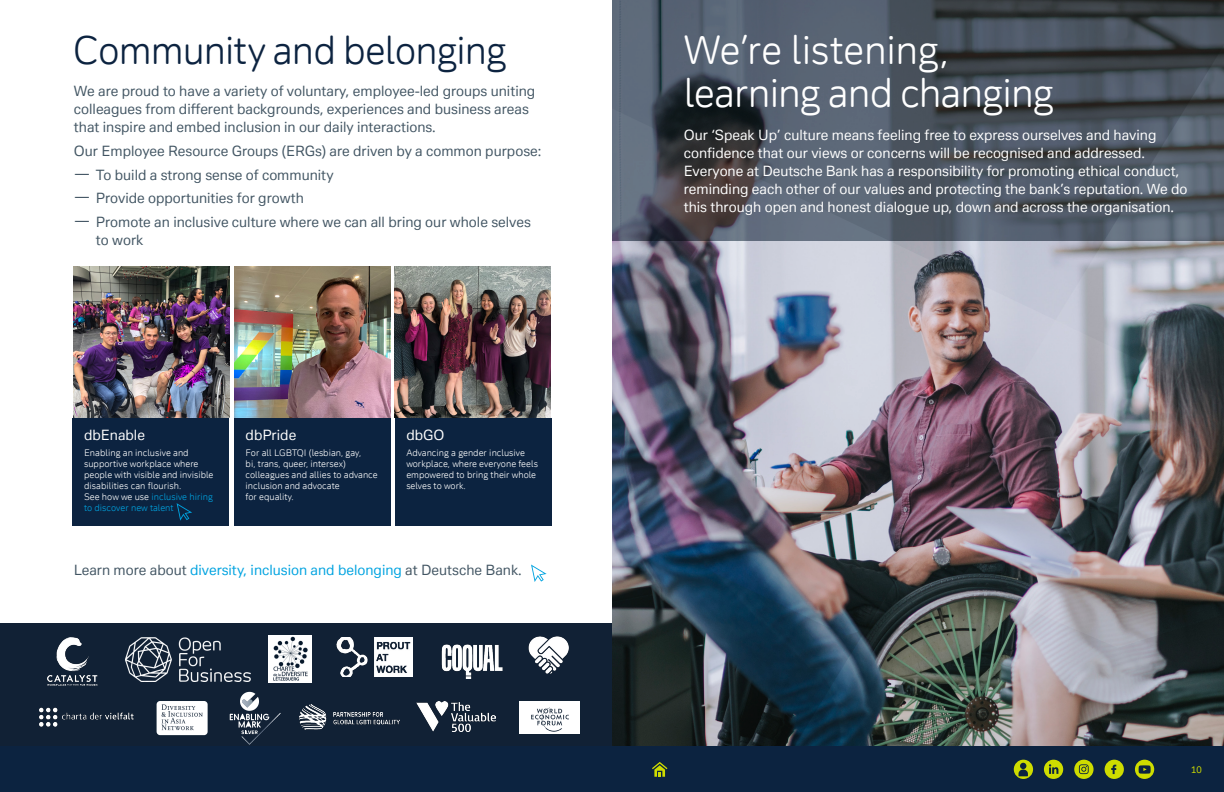
<style>
.page{position:relative;width:1224px;height:792px;background:#fff}
.page>*{position:absolute;margin:0;border:0;box-sizing:border-box;transform-origin:0 0}
.t1{font:39px/42.9px "Deutsche Bank Display";letter-spacing:-.025em;color:#fff}
.t2{font:38px "Deutsche Bank Display";letter-spacing:-.025em;color:#0c2340}
.t3{font:14px/23.7px "Deutsche Bank Text";color:#425563}
.t4{font:14px/18px "Deutsche Bank Text";color:#fff}
.t5{font:14px "Deutsche Bank Text";color:#00a3e0}
.t6{font:9px/11px "Deutsche Bank Display";color:#fff}
.t7{font:9px "Deutsche Bank Text";color:#cedc00}
.s1{color:#00a3e0}
.s2{color:#425563}
</style>
<div class="page">
<img style="left:0;top:0;width:1224px;height:747px">
<img style="left:41px;top:631px;width:65px;height:61px">
<img style="left:269px;top:635px;width:42px;height:47px">
<img style="left:332px;top:638px;width:80px;height:38px">
<img style="left:440px;top:643px;width:63px;height:36px">
<img style="left:524px;top:634px;width:47px;height:43px">
<img style="left:36px;top:704px;width:103px;height:25px">
<img style="left:157px;top:701px;width:51px;height:34px">
<img style="left:300px;top:704px;width:99px;height:25px">
<img style="left:417px;top:701px;width:79px;height:30px">
<img style="left:520px;top:701px;width:59px;height:32px">
<img style="left:395px;top:266px;width:156px;height:152px">
<img style="left:234px;top:267px;width:156px;height:151px">
<img style="left:74px;top:266px;width:156px;height:152px">
<div style="left:0;top:747px;width:1224px;height:45px;background:#0c2340"></div>
<svg style="left:1044px;top:760px;width:19px;height:19px"></svg>
<svg style="left:1074px;top:760px;width:20px;height:19px"></svg>
<svg style="left:1105px;top:760px;width:19px;height:19px"></svg>
<svg style="left:1135px;top:760px;width:19px;height:19px"></svg>
<svg style="left:652px;top:762px;width:15px;height:15px"></svg>
<svg style="left:1014px;top:760px;width:19px;height:19px"></svg>
<div style="left:73px;top:418px;width:156px;height:108px;background:#0c2340"></div>
<div style="left:234px;top:418px;width:156px;height:108px;background:#0c2340"></div>
<div style="left:395px;top:418px;width:156px;height:108px;background:#0c2340"></div>
<svg style="left:531px;top:565px;width:16px;height:17px"></svg>
<svg style="left:230px;top:692px;width:51px;height:53px;background:#3b4859"></svg>
<svg style="left:177px;top:503px;width:15px;height:18px"></svg>
<img style="left:118px;top:629px;width:137px;height:63px">
<h2 class="t2" style="left:73px;top:27px;width:435px">Community and belonging</h2>
<p class="t3" style="left:74px;top:82px;width:463px;line-height:18px">We are proud to have a variety of voluntary, employee-led groups uniting colleagues from different backgrounds, experiences and business areas that inspire and embed inclusion in our daily interactions.</p>
<p class="t3" style="left:74px;top:139px;width:469px">Our Employee Resource Groups (ERGs) are driven by a common purpose: p To build a strong sense of community<br>p Provide opportunities for growth<br>p Promote an inclusive culture where we can all bring our whole selves</p>
<p class="t3" style="left:96px;top:228px;width:49px">to work</p>
<p class="t4" style="left:84px;top:425px;width:62px">dbEnable</p>
<p class="t6" style="left:84px;top:447px;width:131px">Enabling an inclusive and supportive workplace where people with visible and invisible disabilities can flourish.<br>See how we use <span class="s1">inclusive hiring to discover new talent</span></p>
<p class="t4" style="left:246px;top:425px;width:52px">dbPride</p>
<p class="t6" style="left:246px;top:447px;width:134px">For all LGBTQI (lesbian, gay,<br>bi, trans, queer, intersex) colleagues and allies to advance inclusion and advocate<br>for equality.</p>
<p class="t4" style="left:406px;top:425px;width:40px">dbGO</p>
<p class="t6" style="left:406px;top:447px;width:133px">Advancing a gender inclusive workplace, where everyone feels empowered to bring their whole selves to work.</p>
<p class="t5" style="left:74px;top:561px;width:449px"><span class="s2">Learn more about</span> diversity, inclusion and belonging <span class="s2">at Deutsche Bank.</span></p>
<h1 class="t1" style="left:684px;top:28px;width:371px">We’re listening, learning and changing</h1>
<p class="t4" style="left:684px;top:126px;width:505px">Our ‘Speak Up’ culture means feeling free to express ourselves and having confidence that our views or concerns will be recognised and addressed.<br>Everyone at Deutsche Bank has a responsibility for promoting ethical conduct, reminding each other of our values and protecting the bank’s reputation. We do this through open and honest dialogue up, down and across the organisation.</p>
<p class="t7" style="left:1191px;top:764px;width:12px">10</p>
</div>
